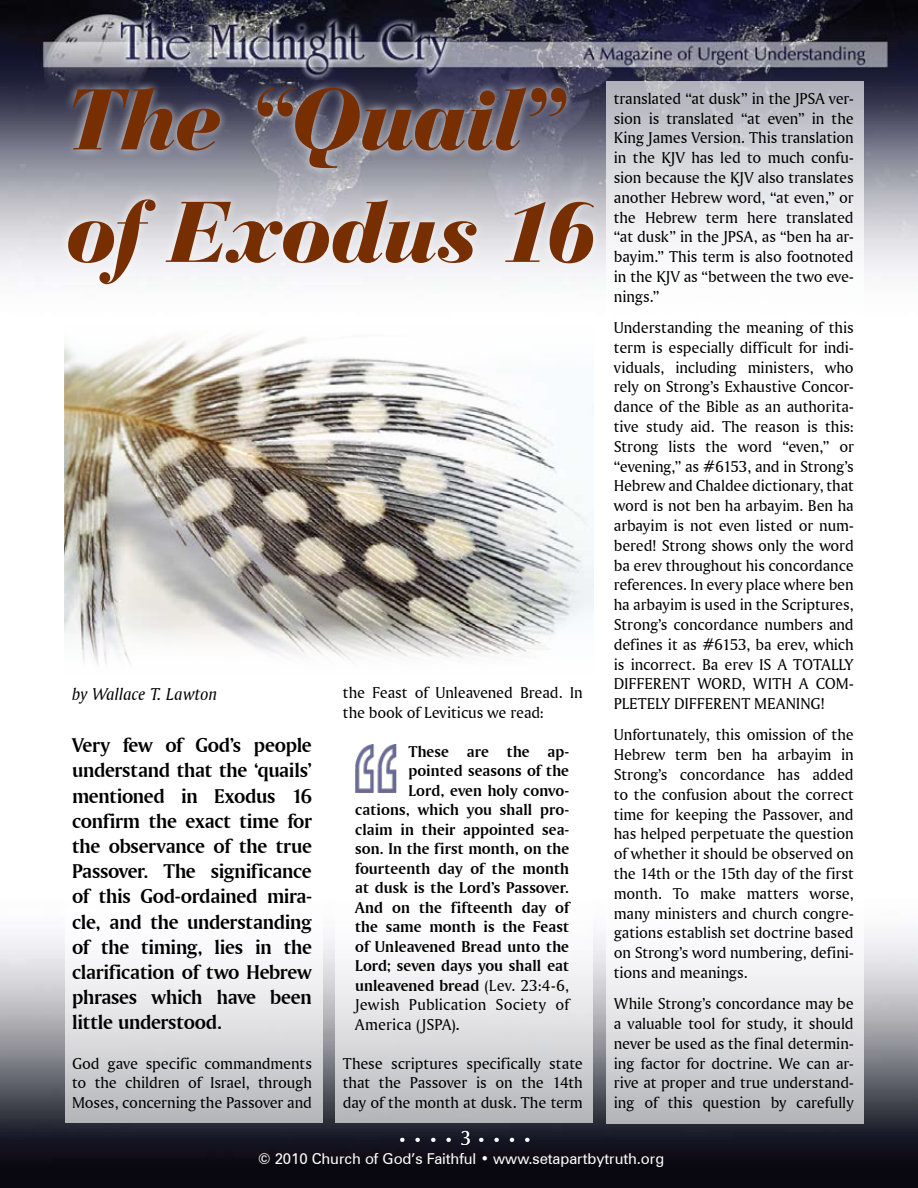
<style>
.page{position:relative;width:918px;height:1188px;background:#fff}
.page>*{position:absolute;margin:0;border:0;box-sizing:border-box;transform-origin:0 0}
.t1{font:italic 900 90px/112.5px "Bauer Bodoni BT";letter-spacing:-.005em;color:#772e00}
.t2{font:21px/25.2px "Amerigo BT Bold A";letter-spacing:-.015em;color:#000;text-align:justify}
.t3{font:18px "Amerigo BT Italic A";letter-spacing:.005em;color:#000}
.t4{font:16.5px/19.8px "Amerigo BT Roman A";letter-spacing:-.005em;color:#000;text-align:justify}
.t5{font:16.5px/19.5px "Amerigo BT Bold A";letter-spacing:.005em;color:#000;text-align:right}
.t6{font:15px "Zurich BT";letter-spacing:-.005em;color:#fff}
.t7{font:13.5px "Zapf Humanist 601 BT";color:#fff}
.s1{font-family:"Amerigo BT Roman A"}
.s2{font-family:"Amerigo BT Bold A"}
.s3{font-size:21px}
</style>
<div class="page">
<img style="left:0;top:927px;width:918px;height:261px">
<img style="left:0;top:0;width:918px;height:432px">
<svg style="left:607px;top:81px;width:257px;height:1042px"></svg>
<svg style="left:336px;top:927px;width:257px;height:196px"></svg>
<img style="left:355px;top:744px;width:42px;height:49px">
<svg style="left:65px;top:927px;width:257px;height:196px"></svg>
<img style="left:65px;top:322px;width:528px;height:343px">
<div style="left:58px;top:78px;width:544px;height:215px;background:#fff;opacity:.75"></div>
<h1 class="t1" style="left:69px;top:63px;width:530px">The “Quail” of Exodus 16</h1>
<p class="t3" style="left:72px;top:683px;width:147px">by Wallace T. Lawton</p>
<p class="t2" style="left:72px;top:732px;width:241px">Very few of God’s people understand that the ‘quails’ mentioned in Exodus 16 confirm the exact time for the observance of the true Passover. The significance of this God-ordained mira&shy;cle, and the understanding of the timing, lies in the clarification of two Hebrew phrases which have been little understood.</p>
<p class="t4" style="left:72px;top:1053px;width:241px">God gave specific commandments to the children of Israel, through Moses, concerning the Passover and</p>
<p class="t4" style="left:343px;top:683px;width:241px">the Feast of Unleavened Bread. In the book of Leviticus we read:</p>
<p class="t5" style="left:355px;top:741px;width:215px">These are the ap&shy;pointed seasons of the<br>Lord, even holy convo&shy;cations, which you shall pro&shy;claim in their appointed sea&shy;son. In the first month, on the fourteenth day of the month at dusk is the Lord’s Passover.<br>And on the fifteenth day of the same month is the Feast of Unleavened Bread unto the<br>Lord; seven days you shall eat unleavened bread <span class="s1">(Lev. 23:4-6,</span></p>
<p class="t4" style="left:355px;top:995px;width:215px">Jewish Publication Society of<br>America (JSPA)<span class="s2">.</span></p>
<p class="t4" style="left:343px;top:1053px;width:241px">These scriptures specifically state that the Passover is on the 14th day of the month at dusk. The term</p>
<p class="t7" style="left:399px;top:1132px;width:134px">• • • • <span class="s3">3</span> • • • •</p>
<p class="t4" style="left:614px;top:88px;width:241px">translated “at dusk” in the JPSA ver&shy;sion is translated “at even” in the King James Version. This translation in the KJV has led to much confu&shy;sion because the KJV also translates another Hebrew word, “at even,” or the Hebrew term here translated “at dusk” in the JPSA, as “ben ha ar&shy;bayim.” This term is also footnoted in the KJV as “between the two eve&shy;nings.”</p>
<p class="t4" style="left:614px;top:317px;width:241px">Understanding the meaning of this term is especially difficult for indi&shy;viduals, including ministers, who rely on Strong’s Exhaustive Concor&shy;dance of the Bible as an authorita&shy;tive study aid. The reason is this:<br>Strong lists the word “even,” or “evening,” as #6153, and in Strong’s Hebrew and Chaldee dictionary, that word is not ben ha arbayim. Ben ha arbayim is not even listed or num&shy;bered! Strong shows only the word ba erev throughout his concordance references. In every place where ben ha arbayim is used in the Scriptures, Strong’s concordance numbers and defines it as #6153, ba erev, which is incorrect. Ba erev IS A TOTALLY DIFFERENT WORD, WITH A COM-PLETELY DIFFERENT MEANING!</p>
<p class="t4" style="left:614px;top:725px;width:241px">Unfortunately, this omission of the Hebrew term ben ha arbayim in Strong’s concordance has added to the confusion about the correct time for keeping the Passover, and has helped perpetuate the question of whether it should be observed on the 14th or the 15th day of the first month. To make matters worse, many ministers and church congre&shy;gations establish set doctrine based on Strong’s word numbering, defini&shy;tions and meanings.</p>
<p class="t4" style="left:614px;top:994px;width:241px">While Strong’s concordance may be a valuable tool for study, it should never be used as the final determin&shy;ing factor for doctrine. We can ar&shy;rive at proper and true understand&shy;ing of this question by carefully</p>
<p class="t6" style="left:258px;top:1149px;width:407px">© 2010 Church of God’s Faithful • www.setapartbytruth.org</p>
</div>
